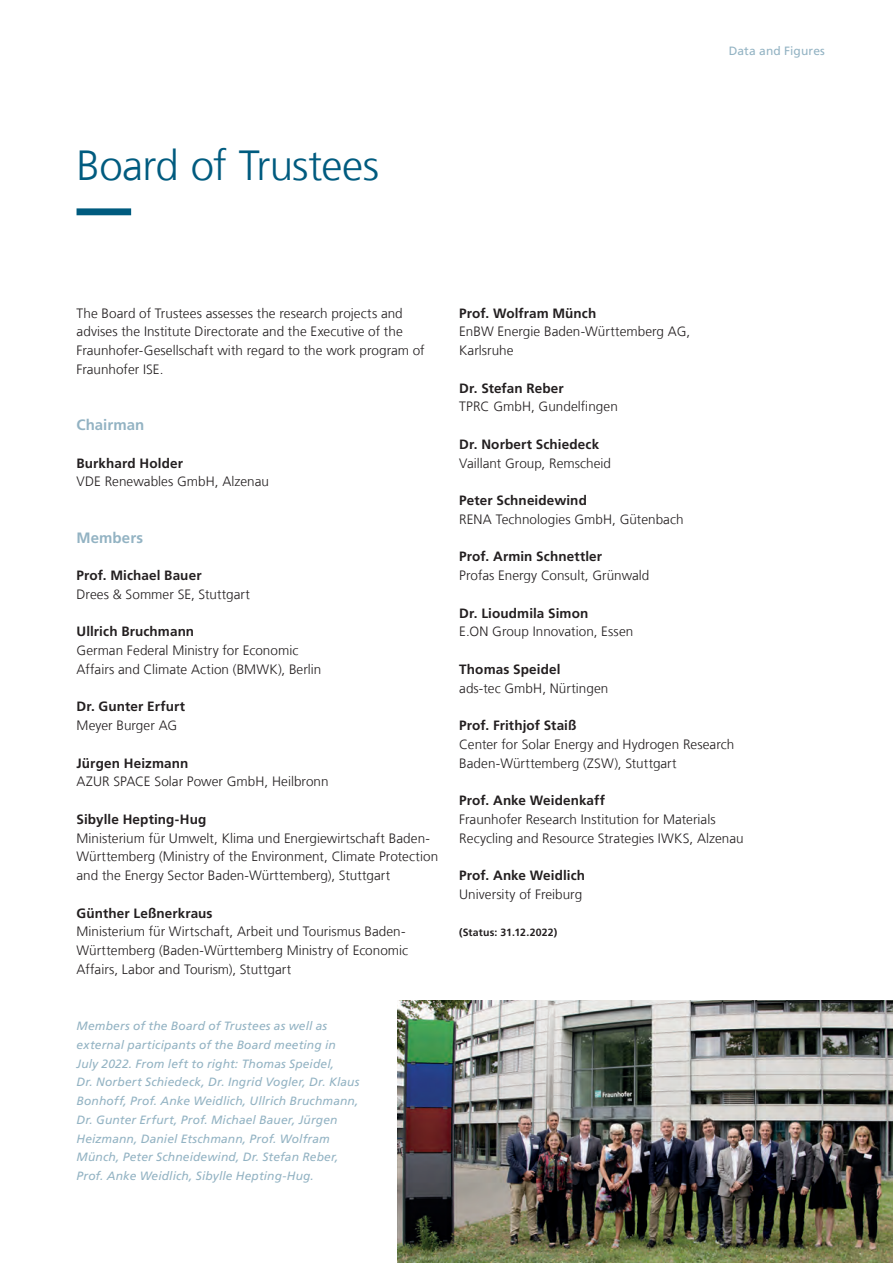
<style>
.page{position:relative;width:893px;height:1263px;background:#fff}
.page>*{position:absolute;margin:0;border:0;box-sizing:border-box;transform-origin:0 0}
.t1{font:300 42px "Frutiger LT Com";letter-spacing:-.015em;color:#005b7f}
.t2{font:700 15px "Frutiger LT Com";letter-spacing:.005em;color:#93b3c3}
.t3{font:300 13.5px/18.8px "Frutiger LT Com";letter-spacing:.005em;color:#231f20}
.t4{font:700 13.5px/18.8px "Frutiger LT Com";letter-spacing:.01em;color:#231f20}
.t5{font:italic 12px/18.8px "Frutiger LT Com";letter-spacing:.015em;color:#93b3c3}
.t6{font:12px "Frutiger LT Com";letter-spacing:.01em;color:#93b3c3}
.t7{font:700 10.5px "Frutiger LT Com";letter-spacing:.015em;color:#231f20}
.s1{font-weight:700}
.s2{font-weight:300}
</style>
<div class="page">
<svg style="left:77px;top:208px;width:55px;height:7px"></svg>
<img style="left:397px;top:1000px;width:496px;height:263px">
<h2 class="t1" style="left:77px;top:141px;width:304px">Board of Trustees</h2>
<p class="t6" style="left:729px;top:44px;width:98px">Data and Figures</p>
<p class="t3" style="left:77px;top:304px;width:350px">The Board of Trustees assesses the research projects and advises the Institute Directorate and the Executive of the Fraunhofer-Gesellschaft with regard to the work program of Fraunhofer ISE.</p>
<p class="t2" style="left:77px;top:416px;width:69px">Chairman</p>
<p class="t3" style="left:77px;top:454px;width:194px"><span class="s1">Burkhard Holder<br></span>VDE Renewables GmbH, Alzenau</p>
<p class="t2" style="left:77px;top:529px;width:68px">Members</p>
<p class="t3" style="left:77px;top:566px;width:175px"><span class="s1">Prof. Michael Bauer<br></span>Drees &amp; Sommer SE, Stuttgart</p>
<p class="t3" style="left:77px;top:622px;width:246px"><span class="s1">Ullrich Bruchmann<br></span>German Federal Ministry for Economic<br>Affairs and Climate Action (BMWK), Berlin</p>
<p class="t4" style="left:77px;top:697px;width:110px">Dr. Gunter Erfurt<br><span class="s2">Meyer Burger AG</span></p>
<p class="t3" style="left:77px;top:754px;width:254px"><span class="s1">Jürgen Heizmann<br></span>AZUR SPACE Solar Power GmbH, Heilbronn</p>
<p class="t3" style="left:77px;top:810px;width:363px"><span class="s1">Sibylle Hepting-Hug<br></span>Ministerium für Umwelt, Klima und Energiewirtschaft Baden-Württemberg (Ministry of the Environment, Climate Protection and the Energy Sector Baden-Württemberg), Stuttgart</p>
<p class="t3" style="left:77px;top:904px;width:333px"><span class="s1">Günther Leßnerkraus<br></span>Ministerium für Wirtschaft, Arbeit und Tourismus Baden-Württemberg (Baden-Württemberg Ministry of Economic Affairs, Labor and Tourism), Stuttgart</p>
<p class="t5" style="left:77px;top:1017px;width:284px">Members of the Board of Trustees as well as external participants of the Board meeting in July 2022. From left to right: Thomas Speidel,<br>Dr. Norbert Schiedeck, Dr. Ingrid Vogler, Dr. Klaus Bonhoff, Prof. Anke Weidlich, Ullrich Bruchmann, Dr. Gunter Erfurt, Prof. Michael Bauer, Jürgen Heizmann, Daniel Etschmann, Prof. Wolfram Münch, Peter Schneidewind, Dr. Stefan Reber, Prof. Anke Weidlich, Sibylle Hepting-Hug.</p>
<p class="t3" style="left:459px;top:304px;width:232px"><span class="s1">Prof. Wolfram Münch<br></span>EnBW Energie Baden-Württemberg AG,<br>Karlsruhe</p>
<p class="t3" style="left:459px;top:379px;width:160px"><span class="s1">Dr. Stefan Reber<br></span>TPRC GmbH, Gundelfingen</p>
<p class="t3" style="left:459px;top:435px;width:153px"><span class="s1">Dr. Norbert Schiedeck<br></span>Vaillant Group, Remscheid</p>
<p class="t3" style="left:459px;top:491px;width:226px"><span class="s1">Peter Schneidewind<br></span>RENA Technologies GmbH, Gütenbach</p>
<p class="t3" style="left:459px;top:547px;width:192px"><span class="s1">Prof. Armin Schnettler<br></span>Profas Energy Consult, Grünwald</p>
<p class="t3" style="left:459px;top:604px;width:176px"><span class="s1">Dr. Lioudmila Simon<br></span>E.ON Group Innovation, Essen</p>
<p class="t3" style="left:459px;top:660px;width:151px"><span class="s1">Thomas Speidel<br></span>ads-tec GmbH, Nürtingen</p>
<p class="t3" style="left:459px;top:716px;width:276px"><span class="s1">Prof. Frithjof Staiß<br></span>Center for Solar Energy and Hydrogen Research<br>Baden-Württemberg (ZSW), Stuttgart</p>
<p class="t3" style="left:459px;top:791px;width:286px"><span class="s1">Prof. Anke Weidenkaff<br></span>Fraunhofer Research Institution for Materials<br>Recycling and Resource Strategies IWKS, Alzenau</p>
<p class="t3" style="left:459px;top:866px;width:127px"><span class="s1">Prof. Anke Weidlich<br></span>University of Freiburg</p>
<p class="t7" style="left:459px;top:927px;width:100px">(Status: 31.12.2022)</p>
</div>
